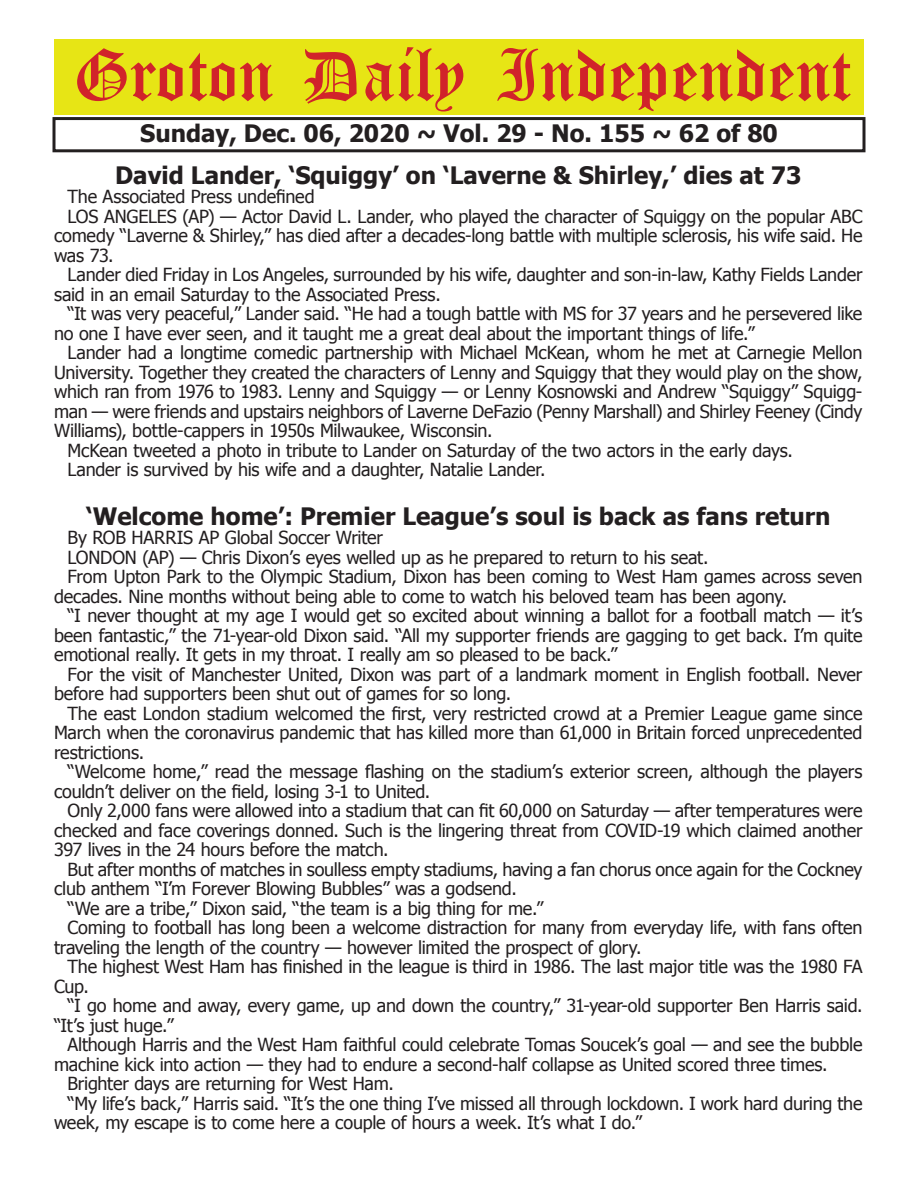
<style>
.page{position:relative;width:918px;height:1188px;background:#fff}
.page>*{position:absolute;margin:0;border:0;box-sizing:border-box;transform-origin:0 0}
.t1{font:54px "Old English Five";color:#d1232a}
.t2{font:700 24px "Tahoma";color:#231f20}
.t3{font:18px "Tahoma";letter-spacing:-.01em;color:#231f20}
</style>
<div class="page">
<div style="left:52px;top:117px;width:814px;height:35px;border:3px solid #231f20"></div>
<div style="left:54px;top:40px;width:810px;height:75px;background:#e7e515"></div>
<h1 class="t1" style="left:73px;top:50px;width:779px">Groton Daily Independent</h1>
<h2 class="t2" style="left:140px;top:116px;width:639px">Sunday, Dec. 06, 2020 ~ Vol. 29 - No. 155 ~ 62 of 80</h2>
<h2 class="t2" style="left:115px;top:158px;width:688px">David Lander, ‘Squiggy’ on ‘Laverne &amp; Shirley,’ dies at 73</h2>
<p class="t3" style="left:68px;top:185px;width:249px">The Associated Press undefined</p>
<p class="t3" style="left:68px;top:204px;width:796px">LOS ANGELES (AP) — Actor David L. Lander, who played the character of Squiggy on the popular ABC</p>
<p class="t3" style="left:54px;top:224px;width:810px">comedy “Laverne &amp; Shirley,” has died after a decades-long battle with multiple sclerosis, his wife said. He</p>
<p class="t3" style="left:54px;top:243px;width:61px">was 73.</p>
<p class="t3" style="left:68px;top:263px;width:797px">Lander died Friday in Los Angeles, surrounded by his wife, daughter and son-in-law, Kathy Fields Lander</p>
<p class="t3" style="left:54px;top:282px;width:388px">said in an email Saturday to the Associated Press.</p>
<p class="t3" style="left:68px;top:302px;width:796px">“It was very peaceful,” Lander said. “He had a tough battle with MS for 37 years and he persevered like</p>
<p class="t3" style="left:54px;top:321px;width:702px">no one I have ever seen, and it taught me a great deal about the important things of life.”</p>
<p class="t3" style="left:68px;top:341px;width:797px">Lander had a longtime comedic partnership with Michael McKean, whom he met at Carnegie Mellon</p>
<p class="t3" style="left:54px;top:360px;width:810px">University. Together they created the characters of Lenny and Squiggy that they would play on the show,</p>
<p class="t3" style="left:54px;top:380px;width:810px">which ran from 1976 to 1983. Lenny and Squiggy — or Lenny Kosnowski and Andrew “Squiggy” Squigg-</p>
<p class="t3" style="left:54px;top:399px;width:810px">man — were friends and upstairs neighbors of Laverne DeFazio (Penny Marshall) and Shirley Feeney (Cindy</p>
<p class="t3" style="left:54px;top:419px;width:440px">Williams), bottle-cappers in 1950s Milwaukee, Wisconsin.</p>
<p class="t3" style="left:68px;top:438px;width:727px">McKean tweeted a photo in tribute to Lander on Saturday of the two actors in the early days.</p>
<p class="t3" style="left:68px;top:458px;width:480px">Lander is survived by his wife and a daughter, Natalie Lander.</p>
<h2 class="t2" style="left:86px;top:499px;width:746px">‘Welcome home’: Premier League’s soul is back as fans return</h2>
<p class="t3" style="left:68px;top:526px;width:317px">By ROB HARRIS AP Global Soccer Writer</p>
<p class="t3" style="left:68px;top:545px;width:643px">LONDON (AP) — Chris Dixon’s eyes welled up as he prepared to return to his seat.</p>
<p class="t3" style="left:68px;top:565px;width:797px">From Upton Park to the Olympic Stadium, Dixon has been coming to West Ham games across seven</p>
<p class="t3" style="left:54px;top:584px;width:735px">decades. Nine months without being able to come to watch his beloved team has been agony.</p>
<p class="t3" style="left:68px;top:604px;width:796px">“I never thought at my age I would get so excited about winning a ballot for a football match — it’s</p>
<p class="t3" style="left:54px;top:623px;width:810px">been fantastic,” the 71-year-old Dixon said. “All my supporter friends are gagging to get back. I’m quite</p>
<p class="t3" style="left:54px;top:643px;width:565px">emotional really. It gets in my throat. I really am so pleased to be back.”</p>
<p class="t3" style="left:68px;top:662px;width:796px">For the visit of Manchester United, Dixon was part of a landmark moment in English football. Never</p>
<p class="t3" style="left:54px;top:682px;width:459px">before had supporters been shut out of games for so long.</p>
<p class="t3" style="left:68px;top:701px;width:796px">The east London stadium welcomed the first, very restricted crowd at a Premier League game since</p>
<p class="t3" style="left:54px;top:721px;width:810px">March when the coronavirus pandemic that has killed more than 61,000 in Britain forced unprecedented</p>
<p class="t3" style="left:54px;top:740px;width:92px">restrictions.</p>
<p class="t3" style="left:68px;top:759px;width:796px">“Welcome home,” read the message flashing on the stadium’s exterior screen, although the players</p>
<p class="t3" style="left:54px;top:779px;width:378px">couldn’t deliver on the field, losing 3-1 to United.</p>
<p class="t3" style="left:68px;top:798px;width:796px">Only 2,000 fans were allowed into a stadium that can fit 60,000 on Saturday — after temperatures were</p>
<p class="t3" style="left:54px;top:818px;width:810px">checked and face coverings donned. Such is the lingering threat from COVID-19 which claimed another</p>
<p class="t3" style="left:54px;top:837px;width:336px">397 lives in the 24 hours before the match.</p>
<p class="t3" style="left:68px;top:857px;width:796px">But after months of matches in soulless empty stadiums, having a fan chorus once again for the Cockney</p>
<p class="t3" style="left:54px;top:876px;width:464px">club anthem “I’m Forever Blowing Bubbles” was a godsend.</p>
<p class="t3" style="left:68px;top:896px;width:477px">“We are a tribe,” Dixon said, “the team is a big thing for me.”</p>
<p class="t3" style="left:68px;top:915px;width:797px">Coming to football has long been a welcome distraction for many from everyday life, with fans often</p>
<p class="t3" style="left:54px;top:935px;width:589px">traveling the length of the country — however limited the prospect of glory.</p>
<p class="t3" style="left:68px;top:954px;width:797px">The highest West Ham has finished in the league is third in 1986. The last major title was the 1980 FA</p>
<p class="t3" style="left:54px;top:974px;width:36px">Cup.</p>
<p class="t3" style="left:68px;top:993px;width:797px">“I go home and away, every game, up and down the country,” 31-year-old supporter Ben Harris said.</p>
<p class="t3" style="left:54px;top:1013px;width:121px">“It’s just huge.”</p>
<p class="t3" style="left:68px;top:1032px;width:796px">Although Harris and the West Ham faithful could celebrate Tomas Soucek’s goal — and see the bubble</p>
<p class="t3" style="left:54px;top:1052px;width:775px">machine kick into action — they had to endure a second-half collapse as United scored three times.</p>
<p class="t3" style="left:68px;top:1071px;width:328px">Brighter days are returning for West Ham.</p>
<p class="t3" style="left:68px;top:1091px;width:797px">“My life’s back,” Harris said. “It’s the one thing I’ve missed all through lockdown. I work hard during the</p>
<p class="t3" style="left:54px;top:1110px;width:590px">week, my escape is to come here a couple of hours a week. It’s what I do.”</p>
</div>
